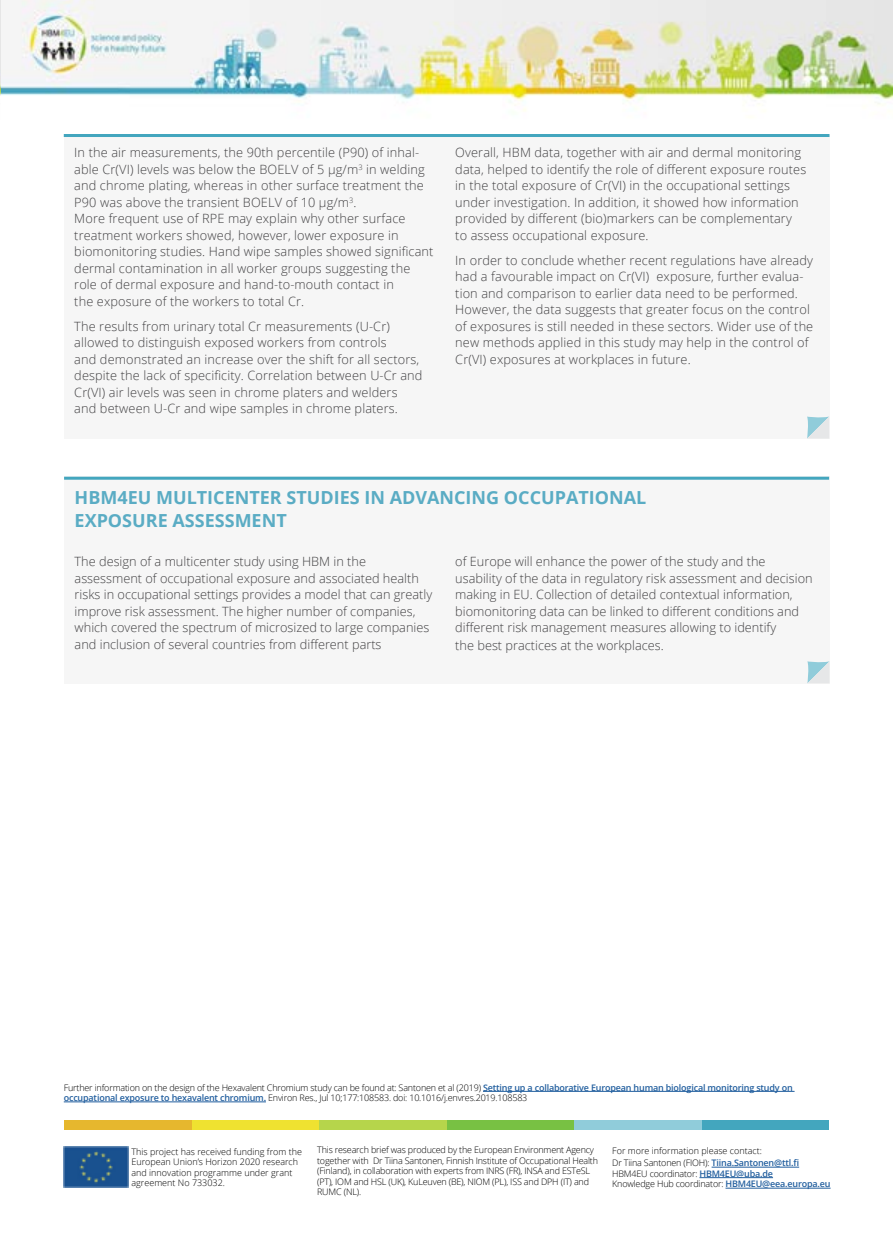
<style>
.page{position:relative;width:893px;height:1238px;background:#fff}
.page>*{position:absolute;margin:0;border:0;box-sizing:border-box;transform-origin:0 0}
.t1{font:700 18px/22.5px "Open Sans";color:#5aacc4}
.t2{font:300 12.75px/16.5px "Open Sans";letter-spacing:.01em;color:#414042}
.t3{font:300 9px/10.5px "Open Sans";letter-spacing:-.02em;color:#000}
.t4{font:300 9px/10.5px "Open Sans";color:#000}
.s1{font-weight:600;color:#215e9e}
</style>
<div class="page">
<img style="left:64px;top:1146px;width:65px;height:40px">
<hr style="left:483px;top:1091px;width:312px;height:1px;background:#215e9e">
<hr style="left:64px;top:1101px;width:202px;height:1px;background:#215e9e">
<div style="left:702px;top:1120px;width:127px;height:10px;background:#43a6be"></div>
<div style="left:574px;top:1120px;width:128px;height:10px;background:#90ccda"></div>
<div style="left:446px;top:1120px;width:128px;height:10px;background:#78c143"></div>
<div style="left:319px;top:1120px;width:127px;height:10px;background:#b6d54b"></div>
<div style="left:191px;top:1120px;width:128px;height:10px;background:#efe230"></div>
<div style="left:64px;top:1120px;width:127px;height:10px;background:#e6b72e"></div>
<img style="left:0;top:0;width:893px;height:111px">
<div style="left:64px;top:135px;width:765px;height:304px;background:#f6f6f6"></div>
<hr style="left:64px;top:134px;width:765px;height:3px;background:#43a6be">
<svg style="left:807px;top:416px;width:22px;height:22px"></svg>
<div style="left:64px;top:476px;width:765px;height:208px;background:#f6f6f6"></div>
<hr style="left:64px;top:476px;width:765px;height:3px;background:#43a6be">
<svg style="left:807px;top:661px;width:22px;height:22px"></svg>
<hr style="left:712px;top:1166px;width:87px;height:1px;background:#215e9e">
<hr style="left:699px;top:1177px;width:74px;height:1px;background:#215e9e">
<hr style="left:725px;top:1187px;width:106px;height:1px;background:#215e9e">
<p class="t2" style="left:74px;top:144px;width:361px">In the air measurements, the 90th percentile (P90) of inhal&shy;able Cr(VI) levels was below the BOELV of 5 µg/m<sup>3</sup> in welding and chrome plating, whereas in other surface treatment the P90 was above the transient BOELV of 10 µg/m<sup>3</sup>.<br>More frequent use of RPE may explain why other surface treatment workers showed, however, lower exposure in biomonitoring studies. Hand wipe samples showed significant dermal contamination in all worker groups suggesting the role of dermal exposure and hand-to-mouth contact in<br>the exposure of the workers to total Cr.</p>
<p class="t2" style="left:74px;top:318px;width:350px">The results from urinary total Cr measurements (U-Cr) allowed to distinguish exposed workers from controls<br>and demonstrated an increase over the shift for all sectors, despite the lack of specificity. Correlation between U-Cr and Cr(VI) air levels was seen in chrome platers and welders and between U-Cr and wipe samples in chrome platers.</p>
<p class="t2" style="left:455px;top:144px;width:353px">Overall, HBM data, together with air and dermal monitoring data, helped to identify the role of different exposure routes in the total exposure of Cr(VI) in the occupational settings under investigation. In addition, it showed how information provided by different (bio)markers can be complementary to assess occupational exposure.</p>
<p class="t2" style="left:455px;top:252px;width:359px">In order to conclude whether recent regulations have already had a favourable impact on Cr(VI) exposure, further evalua&shy;tion and comparison to earlier data need to be performed.<br>However, the data suggests that greater focus on the control of exposures is still needed in these sectors. Wider use of the new methods applied in this study may help in the control of Cr(VI) exposures at workplaces in future.</p>
<h1 class="t1" style="left:75px;top:485px;width:573px">HBM4EU MULTICENTER STUDIES IN ADVANCING OCCUPATIONAL<br>EXPOSURE ASSESSMENT</h1>
<p class="t2" style="left:75px;top:553px;width:359px">The design of a multicenter study using HBM in the assessment of occupational exposure and associated health risks in occupational settings provides a model that can greatly improve risk assessment. The higher number of companies, which covered the spectrum of microsized to large companies and inclusion of several countries from different parts</p>
<p class="t2" style="left:455px;top:553px;width:359px">of Europe will enhance the power of the study and the usability of the data in regulatory risk assessment and decision making in EU. Collection of detailed contextual information, biomonitoring data can be linked to different conditions and different risk management measures allowing to identify</p>
<p class="t2" style="left:455px;top:637px;width:210px">the best practices at the workplaces.</p>
<p class="t3" style="left:64px;top:1081px;width:730px">Further information on the design of the Hexavalent Chromium study can be found at: Santonen et al (2019) <span class="s1">Setting up a collaborative European human biological monitoring study on occupational exposure to hexavalent chromium.</span> Environ Res., Jul 10;177:108583. doi: 10.1016/j.envres.2019.108583</p>
<p class="t4" style="left:131px;top:1146px;width:172px">This project has received funding from the European Union’s Horizon 2020 research and innovation programme under grant agreement No 733032.</p>
<p class="t3" style="left:317px;top:1144px;width:282px">This research brief was produced by the European Environment Agency together with Dr Tiina Santonen, Finnish Institute of Occupational Health (Finland), in collaboration with experts from INRS (FR), INSA and ESTeSL (PT), IOM and HSL (UK), KuLeuven (BE), NIOM (PL), ISS and DPH (IT) and RUMC (NL).</p>
<p class="t4" style="left:612px;top:1143px;width:188px;line-height:12.6px">For more information please contact:<br>Dr Tiina Santonen (FIOH): <span class="s1">Tiina.Santonen@ttl.fi</span></p>
<p class="t3" style="left:612px;top:1168px;width:220px">HBM4EU coordinator: <span class="s1">HBM4EU@uba.de<br></span>Knowledge Hub coordinator: <span class="s1">HBM4EU@eea.europa.eu</span></p>
</div>
